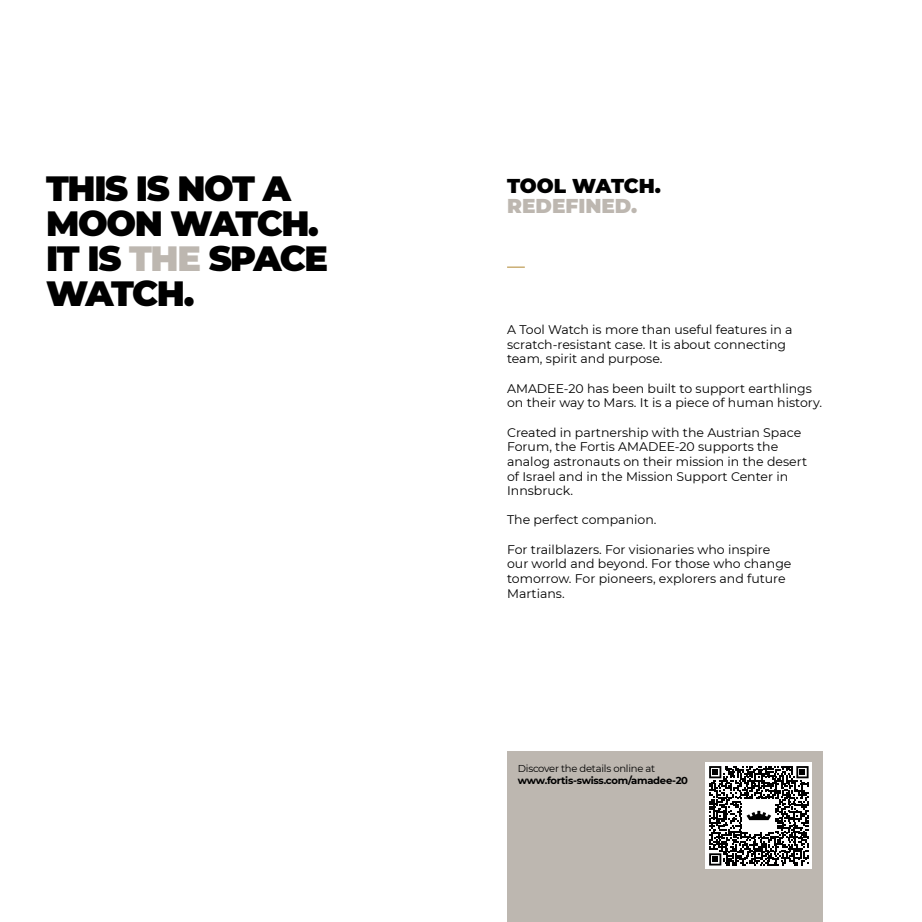
<style>
.page{position:relative;width:922px;height:922px;background:#fff}
.page>*{position:absolute;margin:0;border:0;box-sizing:border-box;transform-origin:0 0}
.t1{font:900 35px/35px "Montserrat";letter-spacing:-.04em;color:#000}
.t2{font:900 20px "Montserrat";letter-spacing:-.01em;color:#000}
.t3{font:900 20px "Montserrat";color:#bdb7b0}
.t4{font:12.5px/14.6px "Montserrat";color:#000}
.t5{font:700 10px "Montserrat";letter-spacing:-.025em;color:#000}
.t6{font:10px "Montserrat";letter-spacing:-.025em;color:#000}
.s1{color:#bdb7b0}
</style>
<div class="page">
<div style="left:507px;top:751px;width:315px;height:170px;background:#bdb7b0"></div>
<svg style="left:507px;top:266px;width:17px;height:2px"></svg>
<div style="left:705px;top:762px;width:106px;height:106px;background:#fff"></div>
<svg style="left:709px;top:766px;width:99px;height:99px"></svg>
<h1 class="t1" style="left:46px;top:168px;width:283px">THIS IS NOT A<br>MOON WATCH.<br>IT IS <span class="s1">THE</span> SPACE<br>WATCH.</h1>
<h2 class="t2" style="left:507px;top:171px;width:155px">TOOL WATCH.</h2>
<h2 class="t3" style="left:507px;top:191px;width:131px">REDEFINED.</h2>
<p class="t4" style="left:507px;top:322px;width:287px">A Tool Watch is more than useful features in a scratch-resistant case. It is about connecting team, spirit and purpose.</p>
<p class="t4" style="left:507px;top:380px;width:316px">AMADEE-20 has been built to support earthlings on their way to Mars. It is a piece of human history.</p>
<p class="t4" style="left:507px;top:424px;width:301px">Created in partnership with the Austrian Space Forum, the Fortis AMADEE-20 supports the analog astronauts on their mission in the desert of Israel and in the Mission Support Center in Innsbruck.</p>
<p class="t4" style="left:507px;top:512px;width:151px">The perfect companion.</p>
<p class="t4" style="left:507px;top:541px;width:286px">For trailblazers. For visionaries who inspire our world and beyond. For those who change tomorrow. For pioneers, explorers and future Martians.</p>
<p class="t6" style="left:518px;top:761px;width:139px">Discover the details online at</p>
<p class="t5" style="left:518px;top:773px;width:172px">www.fortis-swiss.com/amadee-20</p>
</div>
